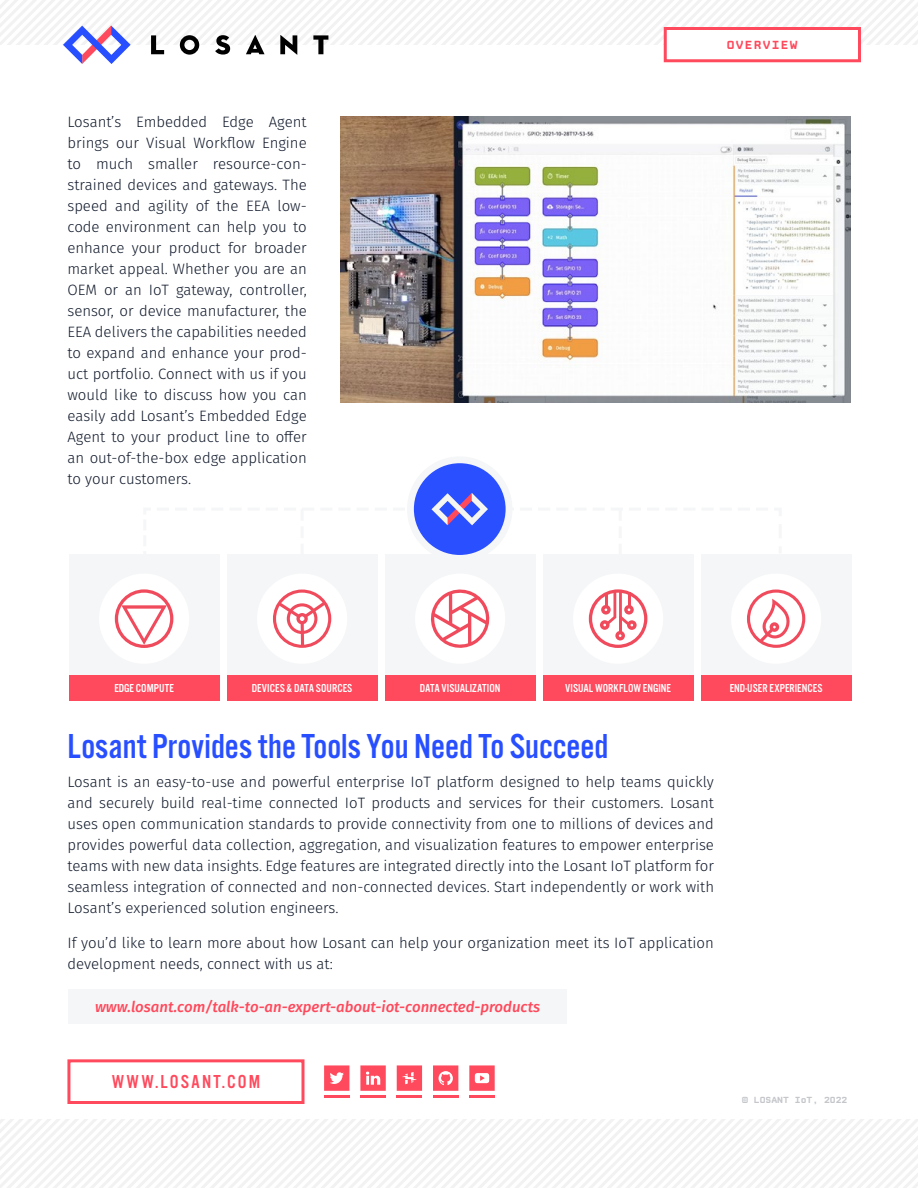
<style>
.page{position:relative;width:918px;height:1188px;background:#fff}
.page>*{position:absolute;margin:0;border:0;box-sizing:border-box;transform-origin:0 0}
.t1{font:36px "Alternate Got No 3 D";color:#284fff}
.t2{font:19.5px "Alternate Got No 3 D";letter-spacing:.11em;color:#ff495c}
.t3{font:300 15px/21px "Fira Sans";color:#111a2b;text-align:justify}
.t4{font:italic 500 15px "Fira Sans";color:#ff495c}
.t5{font:12px "Alternate Got No 3 D";color:#fff}
.t6{font:700 12px "CP Mono v 07";letter-spacing:.1em;color:#ff495c}
.t7{font:700 9px "CP Mono v 07";color:#c4c6ca}
</style>
<div class="page">
<svg style="left:0;top:0;width:918px;height:64px"></svg>
<svg style="left:0;top:1120px;width:918px;height:67px"></svg>
<div style="left:443px;top:1110px;width:99px;height:25px;background:linear-gradient(to right,#fbfbfb,#fbfbfb)"></div>
<div style="left:555px;top:1110px;width:109px;height:25px;background:linear-gradient(to right,#fbfbfb,#fbfbfb)"></div>
<div style="left:324px;top:1065px;width:25px;height:26px;background:#ff495c"></div>
<svg style="left:330px;top:1072px;width:14px;height:12px"></svg>
<hr style="left:324px;top:1095px;width:26px;height:3px;background:#ff495c">
<div style="left:360px;top:1065px;width:26px;height:26px;background:#ff495c"></div>
<svg style="left:366px;top:1072px;width:14px;height:13px"></svg>
<hr style="left:360px;top:1095px;width:26px;height:3px;background:#ff495c">
<div style="left:469px;top:1065px;width:26px;height:26px;background:#ff495c"></div>
<svg style="left:475px;top:1073px;width:14px;height:10px"></svg>
<hr style="left:469px;top:1095px;width:26px;height:3px;background:#ff495c">
<div style="left:433px;top:1065px;width:25px;height:26px;background:#ff495c"></div>
<hr style="left:433px;top:1095px;width:25px;height:3px;background:#ff495c">
<svg style="left:439px;top:1071px;width:14px;height:14px"></svg>
<div style="left:397px;top:1065px;width:25px;height:26px;background:#ff495c"></div>
<hr style="left:397px;top:1095px;width:25px;height:3px;background:#ff495c">
<svg style="left:402px;top:1072px;width:15px;height:12px"></svg>
<div style="left:67px;top:1059px;width:237px;height:45px;border:3px solid #ff495c"></div>
<div style="left:665px;top:28px;width:195px;height:33px;background:#fff"></div>
<div style="left:664px;top:27px;width:197px;height:35px;border:3px solid #ff495c"></div>
<img style="left:340px;top:116px;width:510px;height:287px">
<div style="left:68px;top:989px;width:499px;height:35px;background:#f5f6f7"></div>
<div style="left:407px;top:456px;width:105px;height:106px;background:#f5f6f7;border-radius:50%"></div>
<div style="left:69px;top:554px;width:150px;height:121px;background:#f5f6f7"></div>
<div style="left:69px;top:675px;width:150px;height:25px;background:#ff495c"></div>
<div style="left:99px;top:574px;width:90px;height:90px;background:#fff;border-radius:50%"></div>
<div style="left:543px;top:554px;width:150px;height:121px;background:#f5f6f7"></div>
<div style="left:543px;top:675px;width:150px;height:25px;background:#ff495c"></div>
<div style="left:573px;top:574px;width:90px;height:90px;background:#fff;border-radius:50%"></div>
<div style="left:385px;top:554px;width:150px;height:121px;background:#f5f6f7"></div>
<div style="left:385px;top:675px;width:150px;height:25px;background:#ff495c"></div>
<div style="left:415px;top:574px;width:90px;height:90px;background:#fff;border-radius:50%"></div>
<div style="left:701px;top:554px;width:150px;height:121px;background:#f5f6f7"></div>
<div style="left:701px;top:675px;width:150px;height:25px;background:#ff495c"></div>
<div style="left:731px;top:574px;width:90px;height:90px;background:#fff;border-radius:50%"></div>
<div style="left:227px;top:554px;width:150px;height:121px;background:#f5f6f7"></div>
<div style="left:227px;top:675px;width:150px;height:25px;background:#ff495c"></div>
<div style="left:257px;top:574px;width:90px;height:90px;background:#fff;border-radius:50%"></div>
<div style="left:414px;top:463px;width:92px;height:92px;background:#294fff;border-radius:50%"></div>
<svg style="left:115px;top:493px;width:691px;height:155px"></svg>
<p class="t3" style="left:68px;top:111px;width:241px">Losant’s Embedded Edge Agent brings our Visual Workflow Engine to much smaller resource-con&shy;strained devices and gateways. The speed and agility of the EEA low&shy;code environment can help you to enhance your product for broader market appeal. Whether you are an OEM or an IoT gateway, controller, sensor, or device manufacturer, the EEA delivers the capabilities needed to expand and enhance your prod&shy;uct portfolio. Connect with us if you would like to discuss how you can easily add Losant’s Embedded Edge Agent to your product line to offer an out-of-the-box edge application to your customers.</p>
<p class="t6" style="left:727px;top:38px;width:72px">OVERVIEW</p>
<p class="t5" style="left:114px;top:682px;width:61px">EDGE COMPUTE</p>
<p class="t5" style="left:252px;top:682px;width:102px">DEVICES &amp; DATA SOURCES</p>
<p class="t5" style="left:420px;top:682px;width:82px">DATA VISUALIZATION</p>
<p class="t5" style="left:565px;top:682px;width:107px">VISUAL WORKFLOW ENGINE</p>
<p class="t5" style="left:730px;top:682px;width:94px">END-USER EXPERIENCES</p>
<h1 class="t1" style="left:68px;top:727px;width:543px">Losant Provides the Tools You Need To Succeed</h1>
<p class="t3" style="left:68px;top:771px;width:648px">Losant is an easy-to-use and powerful enterprise IoT platform designed to help teams quickly and securely build real-time connected IoT products and services for their customers. Losant uses open communication standards to provide connectivity from one to millions of devices and provides powerful data collection, aggregation, and visualization features to empower enterprise teams with new data insights. Edge features are integrated directly into the Losant IoT platform for seamless integration of connected and non-connected devices. Start independently or work with Losant’s experienced solution engineers.</p>
<p class="t3" style="left:68px;top:932px;width:648px">If you’d like to learn more about how Losant can help your organization meet its IoT application development needs, connect with us at:</p>
<p class="t4" style="left:95px;top:995px;width:447px">www.losant.com/talk-to-an-expert-about-iot-connected-products</p>
<h2 class="t2" style="left:112px;top:1071px;width:150px">WWW.LOSANT.COM</h2>
<p class="t7" style="left:742px;top:1095px;width:107px">© LOSANT IoT, 2022</p>
</div>
